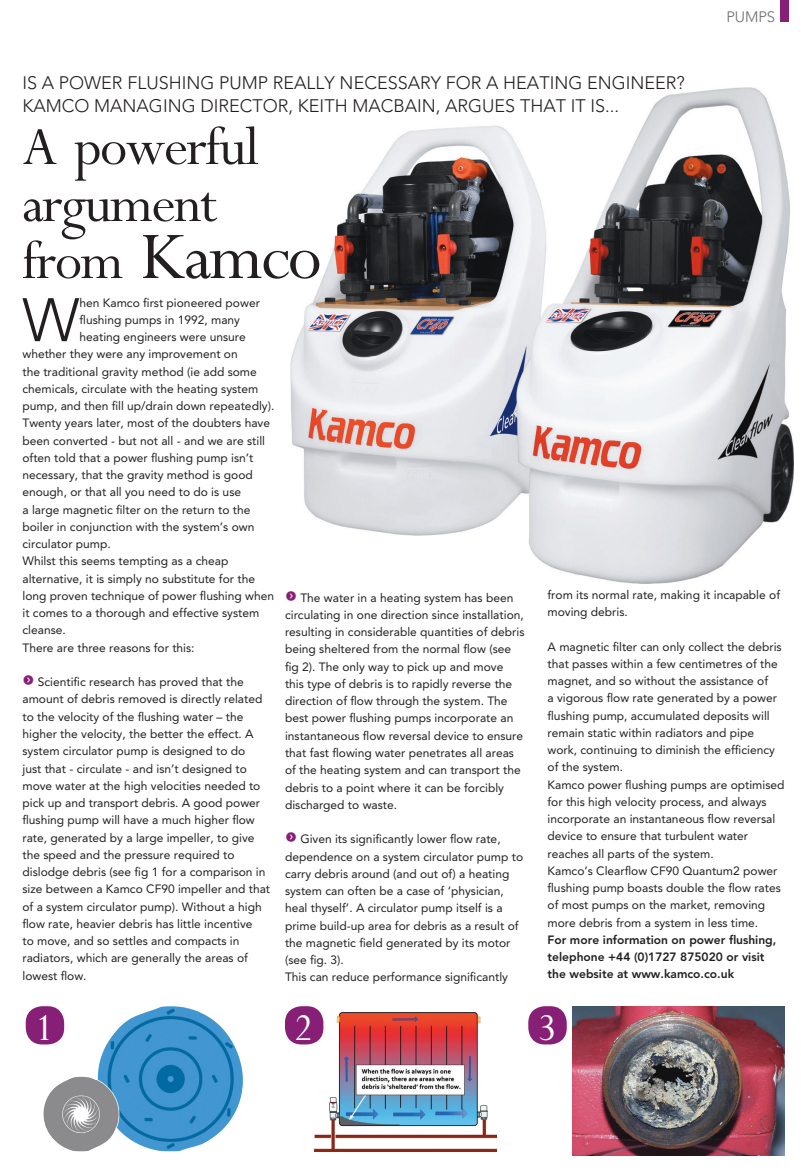
<style>
.page{position:relative;width:801px;height:1174px;background:#fff}
.page>*{position:absolute;margin:0;border:0;box-sizing:border-box;transform-origin:0 0}
.PH{font:75px "M Perpetua";letter-spacing:-.03em;color:#231f20}
.PH-2{font:300 60.75px "Avenir";color:#231f20}
.PH-3{font:60px "M Perpetua";letter-spacing:-.03em;color:#231f20}
.PH-4{font:42.75px "M Perpetua";color:#fff}
.PH-5{font:300 18px/22.5px "Avenir";color:#231f20}
.PH-6{font:300 15px "Avenir";letter-spacing:-.005em;color:#6c6d70}
.PH-7{font:12px/17.2px "Avenir";color:#231f20}
.PH-8{font:800 12px/17.2px "Avenir";color:#231f20}
.s1{font-size:60px}
.s2{font-family:"Button Bonus Circle Negative";color:#871f77}
</style>
<div class="page">
<img style="left:291px;top:87px;width:501px;height:496px">
<img style="left:572px;top:1006px;width:212px;height:149px">
<img style="left:315px;top:1012px;width:181px;height:139px">
<div style="left:779px;top:0;width:9px;height:22px;background:#871f77"></div>
<img style="left:40px;top:1006px;width:203px;height:145px">
<div style="left:26px;top:1006px;width:38px;height:38px;background:#871f77;border-radius:17px"></div>
<div style="left:285px;top:1006px;width:38px;height:38px;background:#871f77;border-radius:17px"></div>
<div style="left:528px;top:1006px;width:38px;height:38px;background:#871f77;border-radius:17px"></div>
<p class="PH-5" style="left:22px;top:72px;width:663px">IS A POWER FLUSHING PUMP REALLY NECESSARY FOR A HEATING ENGINEER?<br>KAMCO MANAGING DIRECTOR, KEITH MACBAIN, ARGUES THAT IT IS...</p>
<p class="PH-3" style="left:22px;top:115px;width:238px">A powerful</p>
<p class="PH-3" style="left:22px;top:172px;width:196px">argument</p>
<p class="PH" style="left:22px;top:217px;width:301px"><span class="s1">from</span> Kamco</p>
<p class="PH-6" style="left:726px;top:8px;width:50px">PUMPS</p>
<p class="PH-2" style="left:22px;top:285px;width:59px">W</p>
<p class="PH-7" style="left:79px;top:294px;width:182px">hen Kamco first pioneered power</p>
<p class="PH-7" style="left:79px;top:311px;width:162px">flushing pumps in 1992, many</p>
<p class="PH-7" style="left:79px;top:328px;width:168px">heating engineers were unsure</p>
<p class="PH-7" style="left:22px;top:346px;width:217px">whether they were any improvement on</p>
<p class="PH-7" style="left:22px;top:363px;width:236px">the traditional gravity method (ie add some</p>
<p class="PH-7" style="left:22px;top:380px;width:237px">chemicals, circulate with the heating system</p>
<p class="PH-7" style="left:22px;top:397px;width:253px">pump, and then fill up/drain down repeatedly).</p>
<p class="PH-7" style="left:22px;top:415px;width:249px">Twenty years later, most of the doubters have been converted - but not all - and we are still often told that a power flushing pump isn’t necessary, that the gravity method is good enough, or that all you need to do is use<br>a large magnetic filter on the return to the boiler in conjunction with the system’s own circulator pump.</p>
<p class="PH-7" style="left:22px;top:553px;width:253px">Whilst this seems tempting as a cheap alternative, it is simply no substitute for the long proven technique of power flushing when it comes to a thorough and effective system cleanse.</p>
<p class="PH-7" style="left:22px;top:639px;width:173px">There are three reasons for this:</p>
<p class="PH-7" style="left:22px;top:673px;width:249px"><span class="s2">f</span> Scientific research has proved that the amount of debris removed is directly related to the velocity of the flushing water – the higher the velocity, the better the effect. A system circulator pump is designed to do<br>just that - circulate - and isn’t designed to move water at the high velocities needed to pick up and transport debris. A good power flushing pump will have a much higher flow rate, generated by a large impeller, to give the speed and the pressure required to dislodge debris (see fig 1 for a comparison in size between a Kamco CF90 impeller and that of a system circulator pump). Without a high flow rate, heavier debris has little incentive<br>to move, and so settles and compacts in radiators, which are generally the areas of lowest flow.</p>
<p class="PH-7" style="left:285px;top:589px;width:241px"><span class="s2">f</span> The water in a heating system has been circulating in one direction since installation, resulting in considerable quantities of debris being sheltered from the normal flow (see fig 2). The only way to pick up and move this type of debris is to rapidly reverse the direction of flow through the system. The best power flushing pumps incorporate an instantaneous flow reversal device to ensure that fast flowing water penetrates all areas of the heating system and can transport the debris to a point where it can be forcibly discharged to waste.</p>
<p class="PH-7" style="left:285px;top:830px;width:239px"><span class="s2">f</span> Given its significantly lower flow rate, dependence on a system circulator pump to carry debris around (and out of) a heating system can often be a case of ‘physician, heal thyself’. A circulator pump itself is a prime build-up area for debris as a result of the magnetic field generated by its motor (see fig. 3).</p>
<p class="PH-7" style="left:285px;top:968px;width:224px">This can reduce performance significantly</p>
<p class="PH-7" style="left:547px;top:586px;width:234px">from its normal rate, making it incapable of moving debris.</p>
<p class="PH-7" style="left:547px;top:638px;width:235px">A magnetic filter can only collect the debris that passes within a few centimetres of the magnet, and so without the assistance of<br>a vigorous flow rate generated by a power flushing pump, accumulated deposits will remain static within radiators and pipe work, continuing to diminish the efficiency of the system.</p>
<p class="PH-7" style="left:547px;top:776px;width:238px">Kamco power flushing pumps are optimised for this high velocity process, and always incorporate an instantaneous flow reversal device to ensure that turbulent water reaches all parts of the system.</p>
<p class="PH-7" style="left:547px;top:862px;width:235px">Kamco’s Clearflow CF90 Quantum2 power flushing pump boasts double the flow rates of most pumps on the market, removing more debris from a system in less time.</p>
<p class="PH-8" style="left:547px;top:931px;width:230px">For more information on power flushing, telephone +44 (0)1727 875020 or visit the website at www.kamco.co.uk</p>
<p class="PH-4" style="left:35px;top:1005px;width:21px">1</p>
<p class="PH-4" style="left:294px;top:1005px;width:21px">2</p>
<p class="PH-4" style="left:537px;top:1005px;width:21px">3</p>
</div>
